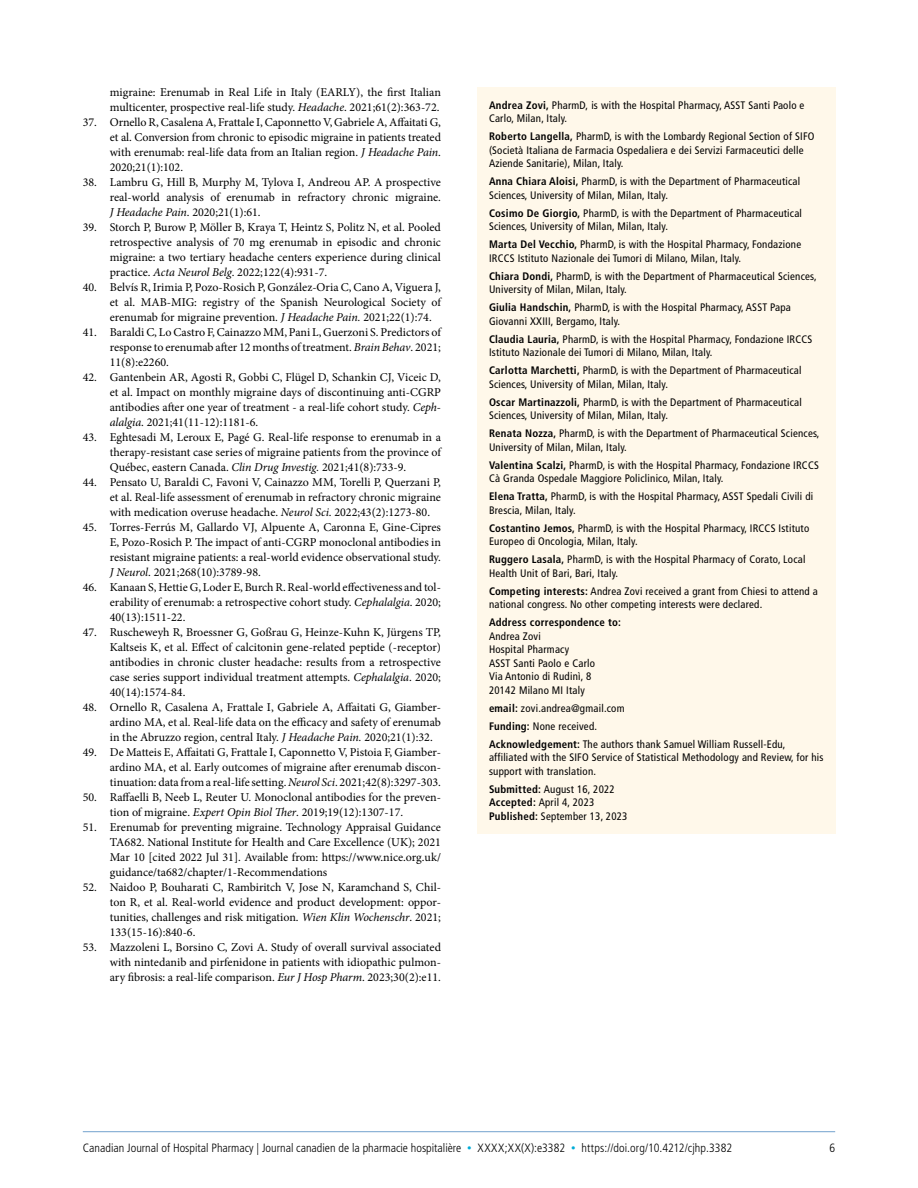
<style>
.page{position:relative;width:918px;height:1188px;background:#fff}
.page>*{position:absolute;margin:0;border:0;box-sizing:border-box;transform-origin:0 0}
.CJHP_References{font:12px/15px "Minion Pro";color:#000;text-align:justify}
.t1{font:300 condensed 12px "Frutiger LT Std";color:#000}
.CJHP_Contribs{font:condensed 10.8px/13.5px "Frutiger LT Std";letter-spacing:.02em;color:#000}
.CJHP_Contribs-2{font:700 condensed 10.8px "Frutiger LT Std";letter-spacing:.02em;color:#000}
.s1{font-style:italic}
.s2{font-weight:700}
.s3{font-size:9px;color:#00acd7}
</style>
<div class="page">
<hr style="left:83px;top:1131px;width:752px;height:1px;background:#0057a5">
<div style="left:477px;top:87px;width:358px;height:746px;background:#fff8ea"></div>
<p class="CJHP_References" style="left:110px;top:84px;width:333px">migraine: Erenumab in Real Life in Italy (EARLY), the first Italian multicenter, prospective real-life study. <span class="s1">Headache</span>. 2021;61(2):363-72.</p>
<p class="CJHP_References" style="left:110px;top:114px;width:333px;text-indent:-27px">37. Ornello R, Casalena A, Frattale I, Caponnetto V, Gabriele A, Affaitati G, et al. Conversion from chronic to episodic migraine in patients treated with erenumab: real-life data from an Italian region. <span class="s1">J Headache Pain</span>.<br>2020;21(1):102.</p>
<p class="CJHP_References" style="left:110px;top:174px;width:333px;text-indent:-27px">38. Lambru G, Hill B, Murphy M, Tylova I, Andreou AP. A prospective real-world analysis of erenumab in refractory chronic migraine.<br><span class="s1">J Headache Pain</span>. 2020;21(1):61.</p>
<p class="CJHP_References" style="left:110px;top:219px;width:333px;text-indent:-27px">39. Storch P, Burow P, Möller B, Kraya T, Heintz S, Politz N, et al. Pooled retrospective analysis of 70 mg erenumab in episodic and chronic migraine: a two tertiary headache centers experience during clinical practice. <span class="s1">Acta Neurol Belg</span>. 2022;122(4):931-7.</p>
<p class="CJHP_References" style="left:110px;top:279px;width:333px;text-indent:-27px">40. Belvís R, Irimia P, Pozo-Rosich P, González-Oria C, Cano A, Viguera J, et al. MAB-MIG: registry of the Spanish Neurological Society of erenumab for migraine prevention. <span class="s1">J Headache Pain.</span> 2021;22(1):74.</p>
<p class="CJHP_References" style="left:110px;top:324px;width:333px;text-indent:-27px">41. Baraldi C, Lo Castro F, Cainazzo MM, Pani L, Guerzoni S. Predictors of response to erenumab after 12 months of treatment. <span class="s1">Brain Behav</span>. 2021; 11(8):e2260.</p>
<p class="CJHP_References" style="left:110px;top:369px;width:333px;text-indent:-27px">42. Gantenbein AR, Agosti R, Gobbi C, Flügel D, Schankin CJ, Viceic D, et al. Impact on monthly migraine days of discontinuing anti-CGRP antibodies after one year of treatment - a real-life cohort study. <span class="s1">Ceph&shy;alalgia</span>. 2021;41(11-12):1181-6.</p>
<p class="CJHP_References" style="left:110px;top:429px;width:333px;text-indent:-27px">43. Eghtesadi M, Leroux E, Pagé G. Real-life response to erenumab in a therapy-resistant case series of migraine patients from the province of Québec, eastern Canada. <span class="s1">Clin Drug Investig.</span> 2021;41(8):733-9.</p>
<p class="CJHP_References" style="left:110px;top:474px;width:333px;text-indent:-27px">44. Pensato U, Baraldi C, Favoni V, Cainazzo MM, Torelli P, Querzani P, et al. Real-life assessment of erenumab in refractory chronic migraine with medication overuse headache. <span class="s1">Neurol Sci</span>. 2022;43(2):1273-80.</p>
<p class="CJHP_References" style="left:110px;top:519px;width:333px;text-indent:-27px">45. Torres-Ferrús M, Gallardo VJ, Alpuente A, Caronna E, Gine-Cipres E, Pozo-Rosich P. The impact of anti-CGRP monoclonal antibodies in resistant migraine patients: a real-world evidence observational study.<br><span class="s1">J Neurol</span>. 2021;268(10):3789-98.</p>
<p class="CJHP_References" style="left:110px;top:579px;width:333px;text-indent:-27px">46. Kanaan S, Hettie G, Loder E, Burch R. Real-world effectiveness and tol&shy;erability of erenumab: a retrospective cohort study. <span class="s1">Cephalalgia</span>. 2020; 40(13):1511-22.</p>
<p class="CJHP_References" style="left:110px;top:624px;width:333px;text-indent:-27px">47. Ruscheweyh R, Broessner G, Goßrau G, Heinze-Kuhn K, Jürgens TP, Kaltseis K, et al. Effect of calcitonin gene-related peptide (-receptor) antibodies in chronic cluster headache: results from a retrospective case series support individual treatment attempts. <span class="s1">Cephalalgia</span>. 2020; 40(14):1574-84.</p>
<p class="CJHP_References" style="left:110px;top:699px;width:333px;text-indent:-27px">48. Ornello R, Casalena A, Frattale I, Gabriele A, Affaitati G, Giamber&shy;ardino MA, et al. Real-life data on the efficacy and safety of erenumab in the Abruzzo region, central Italy. <span class="s1">J Headache Pain.</span> 2020;21(1):32.</p>
<p class="CJHP_References" style="left:110px;top:744px;width:333px;text-indent:-27px">49. De Matteis E, Affaitati G, Frattale I, Caponnetto V, Pistoia F, Giamber&shy;ardino MA, et al. Early outcomes of migraine after erenumab discon&shy;tinuation: data from a real-life setting. <span class="s1">Neurol Sci</span>. 2021;42(8):3297-303.</p>
<p class="CJHP_References" style="left:110px;top:789px;width:333px;text-indent:-27px">50. Raffaelli B, Neeb L, Reuter U. Monoclonal antibodies for the preven&shy;tion of migraine. <span class="s1">Expert Opin Biol Ther</span>. 2019;19(12):1307-17.</p>
<p class="CJHP_References" style="left:110px;top:819px;width:333px;text-indent:-27px">51. Erenumab for preventing migraine. Technology Appraisal Guidance TA682. National Institute for Health and Care Excellence (UK); 2021<br>Mar 10 [cited 2022 Jul 31]. Available from: https://www.nice.org.uk/ guidance/ta682/chapter/1-Recommendations</p>
<p class="CJHP_References" style="left:110px;top:879px;width:333px;text-indent:-27px">52. Naidoo P, Bouharati C, Rambiritch V, Jose N, Karamchand S, Chil&shy;ton R, et al. Real-world evidence and product development: oppor&shy;tunities, challenges and risk mitigation. <span class="s1">Wien Klin Wochenschr</span>. 2021; 133(15-16):840-6.</p>
<p class="CJHP_References" style="left:110px;top:939px;width:333px;text-indent:-27px">53. Mazzoleni L, Borsino C, Zovi A. Study of overall survival associated with nintedanib and pirfenidone in patients with idiopathic pulmon&shy;ary fibrosis: a real-life comparison. <span class="s1">Eur J Hosp Pharm</span>. 2023;30(2):e11.</p>
<p class="CJHP_Contribs" style="left:489px;top:98px;width:317px"><span class="s2">Andrea Zovi,</span> PharmD, is with the Hospital Pharmacy, ASST Santi Paolo e<br>Carlo, Milan, Italy.</p>
<p class="CJHP_Contribs" style="left:489px;top:130px;width:327px"><span class="s2">Roberto Langella,</span> PharmD, is with the Lombardy Regional Section of SIFO (Società Italiana de Farmacia Ospedaliera e dei Servizi Farmaceutici delle<br>Aziende Sanitarie), Milan, Italy.</p>
<p class="CJHP_Contribs" style="left:489px;top:175px;width:313px"><span class="s2">Anna Chiara Aloisi,</span> PharmD, is with the Department of Pharmaceutical<br>Sciences, University of Milan, Milan, Italy.</p>
<p class="CJHP_Contribs" style="left:489px;top:206px;width:315px"><span class="s2">Cosimo De Giorgio,</span> PharmD, is with the Department of Pharmaceutical<br>Sciences, University of Milan, Milan, Italy.</p>
<p class="CJHP_Contribs" style="left:489px;top:238px;width:314px"><span class="s2">Marta Del Vecchio,</span> PharmD, is with the Hospital Pharmacy, Fondazione<br>IRCCS Istituto Nazionale dei Tumori di Milano, Milan, Italy.</p>
<p class="CJHP_Contribs" style="left:489px;top:269px;width:329px"><span class="s2">Chiara Dondi,</span> PharmD, is with the Department of Pharmaceutical Sciences,<br>University of Milan, Milan, Italy.</p>
<p class="CJHP_Contribs" style="left:489px;top:301px;width:303px"><span class="s2">Giulia Handschin,</span> PharmD, is with the Hospital Pharmacy, ASST Papa<br>Giovanni XXIII, Bergamo, Italy.</p>
<p class="CJHP_Contribs" style="left:489px;top:332px;width:325px"><span class="s2">Claudia Lauria,</span> PharmD, is with the Hospital Pharmacy, Fondazione IRCCS<br>Istituto Nazionale dei Tumori di Milano, Milan, Italy.</p>
<p class="CJHP_Contribs" style="left:489px;top:364px;width:314px"><span class="s2">Carlotta Marchetti,</span> PharmD, is with the Department of Pharmaceutical<br>Sciences, University of Milan, Milan, Italy.</p>
<p class="CJHP_Contribs" style="left:489px;top:395px;width:314px"><span class="s2">Oscar Martinazzoli,</span> PharmD, is with the Department of Pharmaceutical<br>Sciences, University of Milan, Milan, Italy.</p>
<p class="CJHP_Contribs" style="left:489px;top:427px;width:332px"><span class="s2">Renata Nozza,</span> PharmD, is with the Department of Pharmaceutical Sciences,<br>University of Milan, Milan, Italy.</p>
<p class="CJHP_Contribs" style="left:489px;top:458px;width:331px"><span class="s2">Valentina Scalzi,</span> PharmD, is with the Hospital Pharmacy, Fondazione IRCCS<br>Cà Granda Ospedale Maggiore Policlinico, Milan, Italy.</p>
<p class="CJHP_Contribs" style="left:489px;top:490px;width:326px"><span class="s2">Elena Tratta,</span> PharmD, is with the Hospital Pharmacy, ASST Spedali Civili di<br>Brescia, Milan, Italy.</p>
<p class="CJHP_Contribs" style="left:489px;top:521px;width:322px"><span class="s2">Costantino Jemos,</span> PharmD, is with the Hospital Pharmacy, IRCCS Istituto<br>Europeo di Oncologia, Milan, Italy.</p>
<p class="CJHP_Contribs" style="left:489px;top:553px;width:318px"><span class="s2">Ruggero Lasala,</span> PharmD, is with the Hospital Pharmacy of Corato, Local<br>Health Unit of Bari, Bari, Italy.</p>
<p class="CJHP_Contribs" style="left:489px;top:584px;width:330px"><span class="s2">Competing interests:</span> Andrea Zovi received a grant from Chiesi to attend a national congress. No other competing interests were declared.</p>
<p class="CJHP_Contribs-2" style="left:489px;top:616px;width:134px">Address correspondence to:</p>
<p class="CJHP_Contribs" style="left:489px;top:629px;width:53px">Andrea Zovi</p>
<p class="CJHP_Contribs" style="left:489px;top:643px;width:82px">Hospital Pharmacy</p>
<p class="CJHP_Contribs" style="left:489px;top:656px;width:108px">ASST Santi Paolo e Carlo</p>
<p class="CJHP_Contribs" style="left:489px;top:670px;width:104px">Via Antonio di Rudinì, 8</p>
<p class="CJHP_Contribs" style="left:489px;top:683px;width:97px">20142 Milano MI Italy</p>
<p class="CJHP_Contribs" style="left:489px;top:701px;width:137px"><span class="s2">email:</span> zovi.andrea@gmail.com</p>
<p class="CJHP_Contribs" style="left:489px;top:719px;width:110px"><span class="s2">Funding:</span> None received.</p>
<p class="CJHP_Contribs" style="left:489px;top:737px;width:336px"><span class="s2">Acknowledgement:</span> The authors thank Samuel William Russell-Edu, affiliated with the SIFO Service of Statistical Methodology and Review, for his support with translation.</p>
<p class="CJHP_Contribs" style="left:489px;top:782px;width:127px"><span class="s2">Submitted:</span> August 16, 2022</p>
<p class="CJHP_Contribs" style="left:489px;top:796px;width:107px"><span class="s2">Accepted:</span> April 4, 2023</p>
<p class="CJHP_Contribs" style="left:489px;top:809px;width:140px"><span class="s2">Published:</span> September 13, 2023</p>
<p class="t1" style="left:83px;top:1141px;width:651px">Canadian Journal of Hospital Pharmacy | Journal canadien de la pharmacie hospitalière <span class="s3">•</span> XXXX;XX(X):e3382 <span class="s3">•</span> https://doi.org/10.4212/cjhp.3382</p>
<p class="t1" style="left:829px;top:1141px;width:7px">6</p>
</div>
